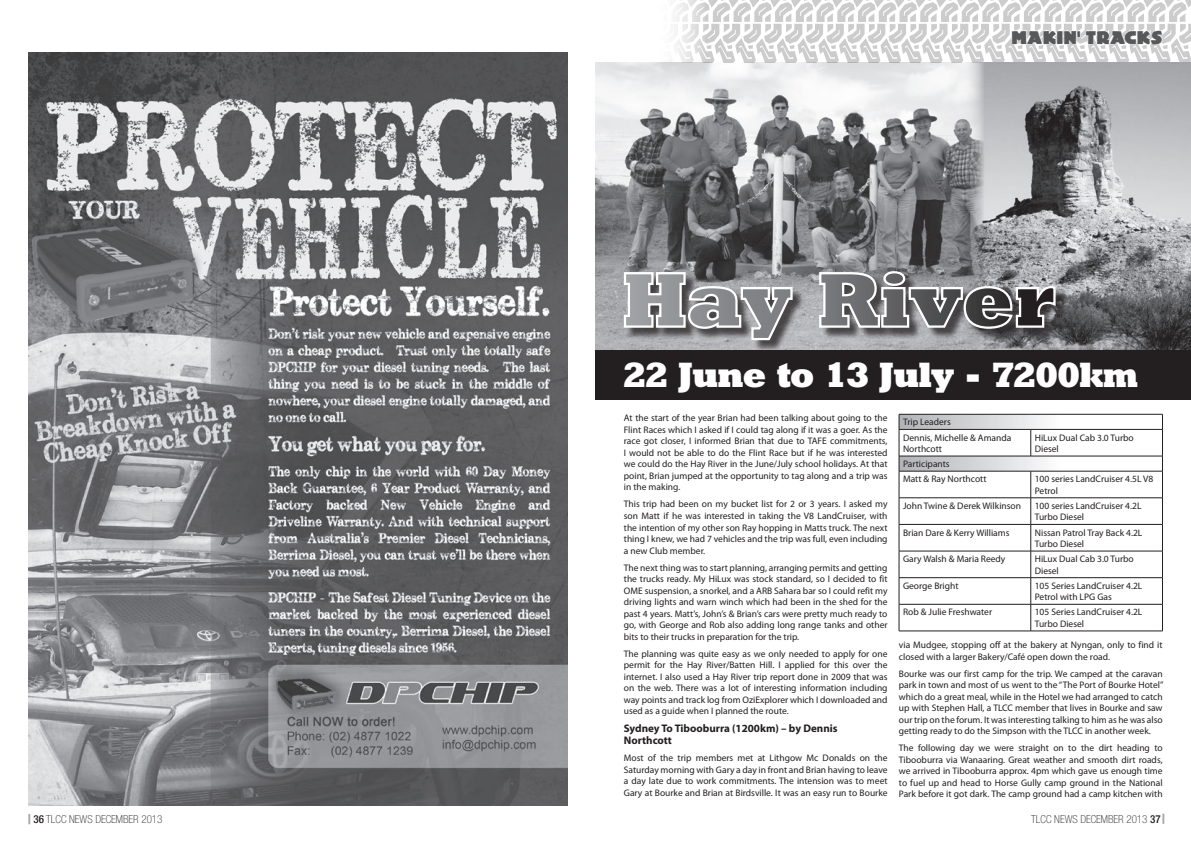
<style>
.page{position:relative;width:1191px;height:842px;background:#fff}
.page>*{position:absolute;margin:0;border:0;box-sizing:border-box;transform-origin:0 0}
.t1{font:35px "Geometric Slab 712 BT Extra Bold A";color:#fff}
.t2{font:18px "Publicity Gothic ICG Solid";color:#57585a}
.t3{font:100 condensed 11px "Helvetica Neue";color:#231f20}
.t4{font:700 11px/12px "Myriad Pro";color:#231f20}
.t5{font:9.5px/11.5px "Myriad Pro";color:#231f20}
.s1{font-weight:500}
</style>
<div class="page">
<img style="left:595px;top:62px;width:367px;height:288px">
<svg style="left:28px;top:814px;width:2px;height:10px"></svg>
<img style="left:29px;top:52px;width:538px;height:753px">
<svg style="left:1162px;top:814px;width:2px;height:10px"></svg>
<svg style="left:676px;top:0;width:515px;height:62px"></svg>
<svg style="left:899px;top:414px;width:264px;height:217px"></svg>
<hr style="left:899px;top:631px;width:131px;height:1px;background:#231f20">
<hr style="left:1030px;top:631px;width:132px;height:1px;background:#231f20">
<img style="left:962px;top:62px;width:229px;height:288px">
<div style="left:625px;top:273px;width:443px;height:80px;background:#231f20;opacity:.75"></div>
<svg style="left:622px;top:270px;width:434px;height:71px;background:#8c8c8e"></svg>
<div style="left:595px;top:350px;width:596px;height:50px;background:#231f20"></div>
<h2 class="t2" style="left:1011px;top:25px;width:153px">MAKIN' TRACKS</h2>
<h1 class="t1" style="left:624px;top:353px;width:515px">22 June to 13 July - 7200km</h1>
<p class="t5" style="left:624px;top:412px;width:265px;text-align:justify">At the start of the year Brian had been talking about going to the Flint Races which I asked if I could tag along if it was a goer. As the race got closer, I informed Brian that due to TAFE commitments, I would not be able to do the Flint Race but if he was interested we could do the Hay River in the June/July school holidays. At that point, Brian jumped at the opportunity to tag along and a trip was in the making.</p>
<p class="t5" style="left:624px;top:499px;width:265px;text-align:justify">This trip had been on my bucket list for 2 or 3 years. I asked my son Matt if he was interested in taking the V8 LandCruiser, with the intention of my other son Ray hopping in Matts truck. The next thing I knew, we had 7 vehicles and the trip was full, even including a new Club member.</p>
<p class="t5" style="left:624px;top:562px;width:265px;text-align:justify">The next thing was to start planning, arranging permits and getting the trucks ready. My HiLux was stock standard, so I decided to fit OME suspension, a snorkel, and a ARB Sahara bar so I could refit my driving lights and warn winch which had been in the shed for the past 4 years. Matt’s, John’s &amp; Brian’s cars were pretty much ready to go, with George and Rob also adding long range tanks and other bits to their trucks in preparation for the trip.</p>
<p class="t5" style="left:624px;top:648px;width:265px;text-align:justify">The planning was quite easy as we only needed to apply for one permit for the Hay River/Batten Hill. I applied for this over the internet. I also used a Hay River trip report done in 2009 that was on the web. There was a lot of interesting information including way points and track log from OziExplorer which I downloaded and used as a guide when I planned the route.</p>
<p class="t4" style="left:624px;top:722px;width:215px">Sydney To Tibooburra (1200km) – by Dennis<br>Northcott</p>
<p class="t5" style="left:624px;top:752px;width:265px;text-align:justify">Most of the trip members met at Lithgow Mc Donalds on the Saturday morning with Gary a day in front and Brian having to leave a day late due to work commitments. The intension was to meet Gary at Bourke and Brian at Birdsville. It was an easy run to Bourke</p>
<p class="t5" style="left:903px;top:415px;width:110px;line-height:15.1px">Trip Leaders<br>Dennis, Michelle &amp; Amanda</p>
<p class="t5" style="left:903px;top:443px;width:40px">Northcott</p>
<p class="t5" style="left:1034px;top:432px;width:100px">HiLux Dual Cab 3.0 Turbo<br>Diesel</p>
<p class="t5" style="left:903px;top:457px;width:85px;line-height:15.1px">Participants<br>Matt &amp; Ray Northcott</p>
<p class="t5" style="left:1034px;top:473px;width:120px">100 series LandCruiser 4.5L V8<br>Petrol</p>
<p class="t5" style="left:903px;top:500px;width:119px">John Twine &amp; Derek Wilkinson</p>
<p class="t5" style="left:1034px;top:500px;width:108px">100 series LandCruiser 4.2L<br>Turbo Diesel</p>
<p class="t5" style="left:903px;top:527px;width:108px">Brian Dare &amp; Kerry Williams</p>
<p class="t5" style="left:1034px;top:527px;width:109px">Nissan Patrol Tray Back 4.2L<br>Turbo Diesel</p>
<p class="t5" style="left:903px;top:553px;width:104px">Gary Walsh &amp; Maria Reedy</p>
<p class="t5" style="left:1034px;top:553px;width:100px">HiLux Dual Cab 3.0 Turbo<br>Diesel</p>
<p class="t5" style="left:903px;top:580px;width:57px">George Bright</p>
<p class="t5" style="left:1034px;top:580px;width:109px">105 Series LandCruiser 4.2L<br>Petrol with LPG Gas</p>
<p class="t5" style="left:903px;top:607px;width:91px">Rob &amp; Julie Freshwater</p>
<p class="t5" style="left:1034px;top:607px;width:109px">105 Series LandCruiser 4.2L<br>Turbo Diesel</p>
<p class="t5" style="left:899px;top:639px;width:265px">via Mudgee, stopping off at the bakery at Nyngan, only to find it closed with a larger Bakery/Café open down the road.</p>
<p class="t5" style="left:899px;top:668px;width:266px;text-align:justify">Bourke was our first camp for the trip. We camped at the caravan park in town and most of us went to the “The Port of Bourke Hotel” which do a great meal, while in the Hotel we had arranged to catch up with Stephen Hall, a TLCC member that lives in Bourke and saw our trip on the forum. It was interesting talking to him as he was also getting ready to do the Simpson with the TLCC in another week.</p>
<p class="t5" style="left:899px;top:743px;width:265px;text-align:justify">The following day we were straight on to the dirt heading to Tibooburra via Wanaaring. Great weather and smooth dirt roads, we arrived in Tibooburra approx. 4pm which gave us enough time to fuel up and head to Horse Gully camp ground in the National Park before it got dark. The camp ground had a camp kitchen with</p>
<p class="t3" style="left:33px;top:812px;width:131px"><span class="s1">36</span> TLCC NEWS DECEMBER 2013</p>
<p class="t3" style="left:1031px;top:812px;width:131px">TLCC NEWS DECEMBER 2013 <span class="s1">37</span></p>
</div>
